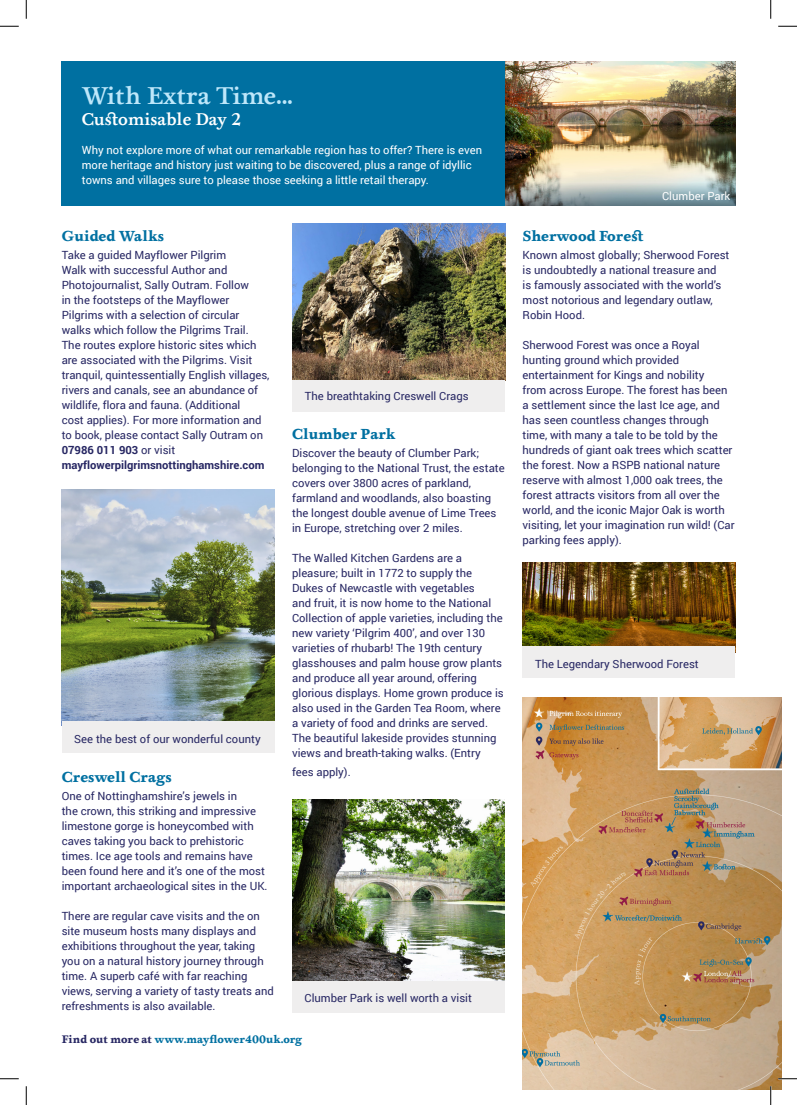
<style>
.page{position:relative;width:797px;height:1105px;background:#fff}
.page>*{position:absolute;margin:0;border:0;box-sizing:border-box;transform-origin:0 0}
.t1{font:500 25px "Foundry Wilson W03";color:#bee7fa}
.t2{font:500 17.5px "Foundry Wilson W03";color:#fff}
.t3{font:700 15px "Foundry Wilson OT2 W03";color:#0070a1}
.t4{font:11.25px/15px "Roboto";color:#272763}
.t5{font:11.25px/15px "Roboto";color:#fff}
.t6{font:700 11.25px "Roboto";color:#272763}
.t7{font:700 11.25px "Foundry Wilson OT2 W03";color:#0070a1}
.s1{font-weight:400}
.s2{color:#272763}
</style>
<div class="page">
<img style="left:522px;top:698px;width:259px;height:391px">
<img style="left:505px;top:62px;width:230px;height:120px">
<div style="left:62px;top:62px;width:443px;height:144px;background:#0070a1"></div>
<img style="left:62px;top:489px;width:212px;height:233px">
<div style="left:62px;top:722px;width:212px;height:31px;background:#efeeee"></div>
<svg style="left:505px;top:182px;width:230px;height:24px;background:#919fa0"></svg>
<img style="left:292px;top:224px;width:213px;height:156px">
<div style="left:292px;top:380px;width:213px;height:31px;background:#efeeee"></div>
<img style="left:522px;top:563px;width:213px;height:83px">
<div style="left:522px;top:646px;width:213px;height:31px;background:#efeeee"></div>
<img style="left:292px;top:799px;width:212px;height:182px">
<div style="left:292px;top:981px;width:212px;height:31px;background:#efeeee"></div>
<svg style="left:0;top:25px;width:19px;height:2px"></svg>
<svg style="left:778px;top:25px;width:19px;height:2px"></svg>
<svg style="left:0;top:1078px;width:19px;height:1px"></svg>
<svg style="left:778px;top:1078px;width:19px;height:1px"></svg>
<svg style="left:25px;top:0;width:2px;height:19px"></svg>
<svg style="left:25px;top:1086px;width:2px;height:19px"></svg>
<svg style="left:770px;top:0;width:1px;height:19px"></svg>
<svg style="left:770px;top:1086px;width:1px;height:19px"></svg>
<svg style="left:574px;top:872px;width:52px;height:67px;background:#cc9f64"></svg>
<p class="t1" style="left:82px;top:81px;width:212px">With Extra Time...</p>
<p class="t2" style="left:82px;top:109px;width:161px">Customisable Day 2</p>
<p class="t5" style="left:82px;top:142px;width:402px">Why not explore more of what our remarkable region has to offer? There is even more heritage and history just waiting to be discovered, plus a range of idyllic towns and villages sure to please those seeking a little retail therapy.</p>
<p class="t3" style="left:62px;top:227px;width:104px">Guided Walks</p>
<p class="t4" style="left:62px;top:247px;width:209px">Take a guided Mayflower Pilgrim<br>Walk with successful Author and Photojournalist, Sally Outram. Follow<br>in the footsteps of the Mayflower Pilgrims with a selection of circular walks which follow the Pilgrims Trail.<br>The routes explore historic sites which are associated with the Pilgrims. Visit tranquil, quintessentially English villages, rivers and canals, see an abundance of wildlife, flora and fauna. (Additional</p>
<p class="t4" style="left:62px;top:412px;width:203px">cost applies). For more information and to book, please contact Sally Outram on</p>
<p class="t6" style="left:62px;top:442px;width:115px">07986 011 903 <span class="s1">or visit</span></p>
<p class="t6" style="left:62px;top:457px;width:204px">mayflowerpilgrimsnottinghamshire.com</p>
<p class="t4" style="left:74px;top:731px;width:188px">See the best of our wonderful county</p>
<p class="t3" style="left:62px;top:768px;width:112px">Creswell Crags</p>
<p class="t4" style="left:62px;top:788px;width:207px">One of Nottinghamshire’s jewels in<br>the crown, this striking and impressive limestone gorge is honeycombed with caves taking you back to prehistoric times. Ice age tools and remains have been found here and it’s one of the most important archaeological sites in the UK.</p>
<p class="t4" style="left:62px;top:908px;width:214px">There are regular cave visits and the on site museum hosts many displays and exhibitions throughout the year, taking you on a natural history journey through time. A superb café with far reaching views, serving a variety of tasty treats and refreshments is also available.</p>
<p class="t4" style="left:305px;top:388px;width:165px">The breathtaking Creswell Crags</p>
<p class="t3" style="left:292px;top:425px;width:105px">Clumber Park</p>
<p class="t4" style="left:292px;top:445px;width:214px">Discover the beauty of Clumber Park; belonging to the National Trust, the estate covers over 3800 acres of parkland, farmland and woodlands, also boasting the longest double avenue of Lime Trees in Europe, stretching over 2 miles.</p>
<p class="t4" style="left:292px;top:550px;width:213px">The Walled Kitchen Gardens are a pleasure; built in 1772 to supply the Dukes of Newcastle with vegetables<br>and fruit, it is now home to the National Collection of apple varieties, including the new variety ‘Pilgrim 400’, and over 130 varieties of rhubarb! The 19th century glasshouses and palm house grow plants and produce all year around, offering glorious displays. Home grown produce is also used in the Garden Tea Room, where a variety of food and drinks are served.<br>The beautiful lakeside provides stunning views and breath-taking walks. (Entry</p>
<p class="t4" style="left:292px;top:763px;width:60px">fees apply).</p>
<p class="t4" style="left:304px;top:990px;width:169px">Clumber Park is well worth a visit</p>
<p class="t7" style="left:62px;top:1033px;width:242px"><span class="s2">Find out more at</span> www.mayflower400uk.org</p>
<p class="t5" style="left:662px;top:188px;width:70px">Clumber Park</p>
<p class="t3" style="left:522px;top:227px;width:123px">Sherwood Forest</p>
<p class="t4" style="left:522px;top:247px;width:208px">Known almost globally; Sherwood Forest is undoubtedly a national treasure and<br>is famously associated with the world’s most notorious and legendary outlaw, Robin Hood.</p>
<p class="t4" style="left:522px;top:337px;width:213px">Sherwood Forest was once a Royal hunting ground which provided entertainment for Kings and nobility<br>from across Europe. The forest has been a settlement since the last Ice age, and has seen countless changes through time, with many a tale to be told by the hundreds of giant oak trees which scatter the forest. Now a RSPB national nature reserve with almost 1,000 oak trees, the forest attracts visitors from all over the world, and the iconic Major Oak is worth visiting, let your imagination run wild! (Car parking fees apply).</p>
<p class="t4" style="left:535px;top:656px;width:165px">The Legendary Sherwood Forest</p>
</div>
